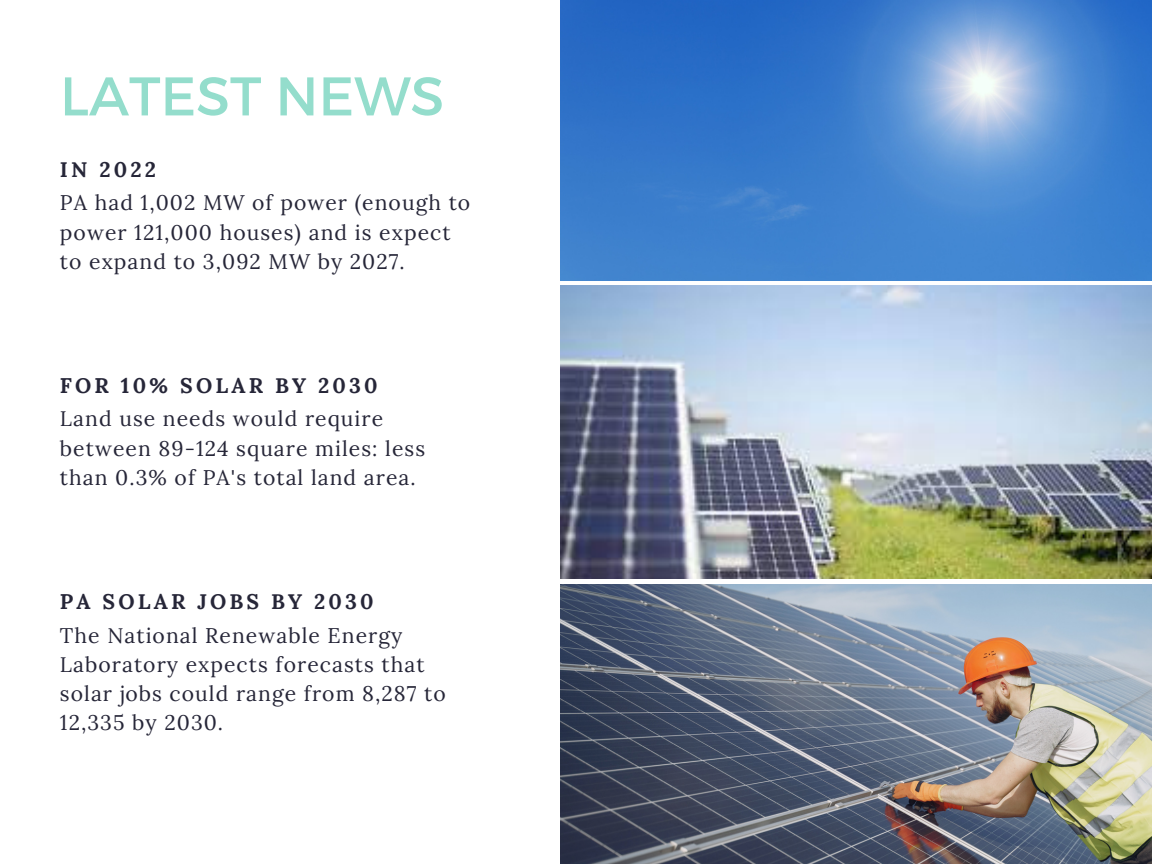
<style>
.page{position:relative;width:1152px;height:864px;background:#fff}
.page>*{position:absolute;margin:0;border:0;box-sizing:border-box;transform-origin:0 0}
.t1{font:54.3px "Montserrat";color:#94ddcc}
.t2{font:21.15px/29.2px "Lora";letter-spacing:.05em;color:#262638}
.t3{font:700 21.15px "Lora";letter-spacing:.15em;color:#262638}
</style>
<div class="page">
<img style="left:560px;top:0;width:592px;height:280px">
<img style="left:560px;top:584px;width:592px;height:280px">
<img style="left:560px;top:286px;width:592px;height:292px">
<p class="t1" style="left:60px;top:61px;width:386px">LATEST NEWS</p>
<p class="t3" style="left:60px;top:155px;width:98px">IN 2022</p>
<p class="t2" style="left:60px;top:188px;width:412px">PA had 1,002 MW of power (enough to power 121,000 houses) and is expect to expand to 3,092 MW by 2027.</p>
<p class="t3" style="left:60px;top:371px;width:319px">FOR 10% SOLAR BY 2030</p>
<p class="t2" style="left:60px;top:404px;width:367px">Land use needs would require between 89-124 square miles: less than 0.3% of PA's total land area.</p>
<p class="t3" style="left:60px;top:588px;width:315px">PA SOLAR JOBS BY 2030</p>
<p class="t2" style="left:60px;top:620px;width:387px">The National Renewable Energy<br>Laboratory expects forecasts that solar jobs could range from 8,287 to<br>12,335 by 2030.</p>
</div>
